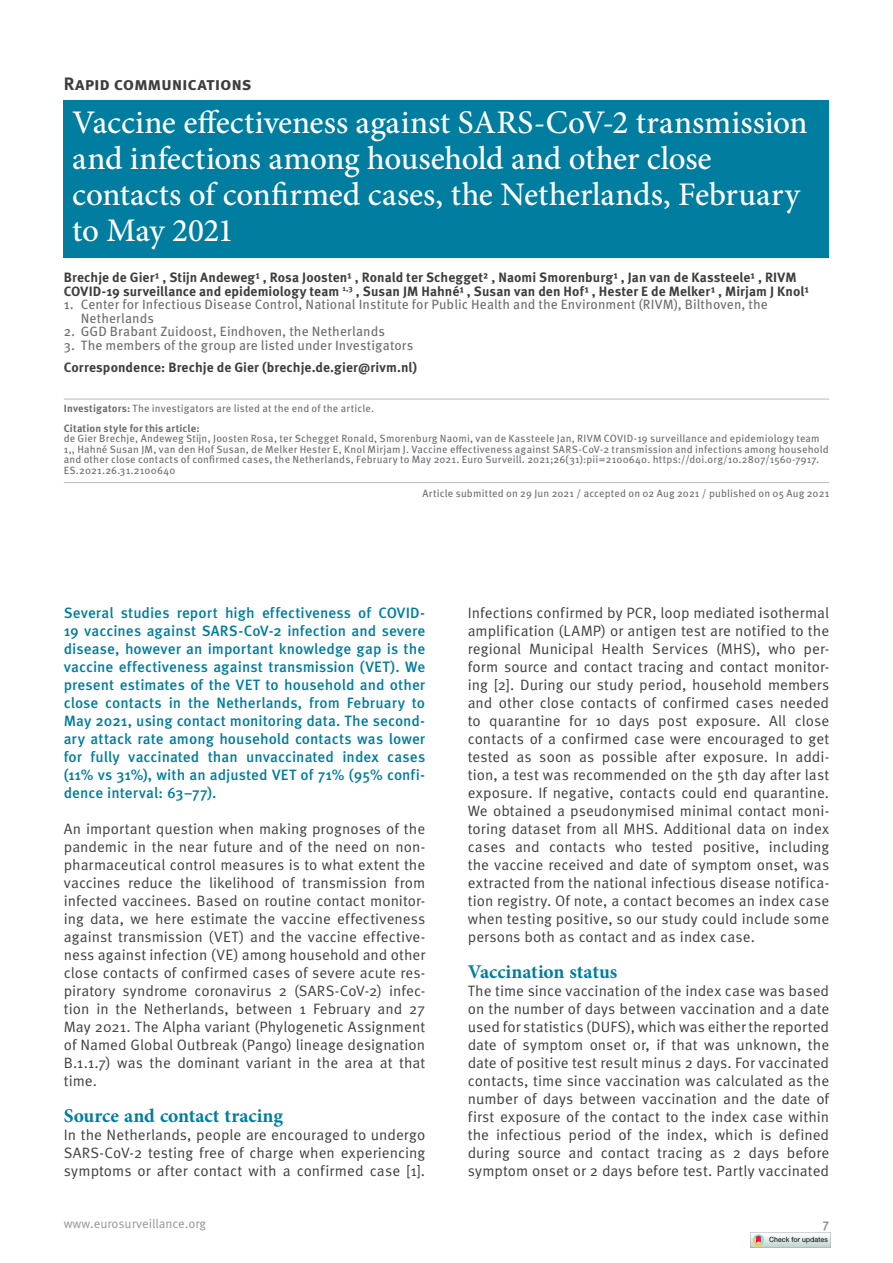
<style>
.page{position:relative;width:893px;height:1263px;background:#fff}
.page>*{position:absolute;margin:0;border:0;box-sizing:border-box;transform-origin:0 0}
.t1{font:500 33px/36px "Minion Pro";letter-spacing:-.005em;color:#fff}
.t2{font:700 19.5px "Minion Pro";color:#007d9f}
.t3{font:700 18px "Meta Pro";letter-spacing:-.015em;color:#3e3e3f}
.t4{font:15px/18px "Meta Pro";color:#3e3e3f;text-align:justify}
.t5{font:500 15px/18px "Meta Pro";letter-spacing:.005em;color:#007d9f;text-align:justify}
.t6{font:700 13.5px/13.5px "Meta Pro";letter-spacing:.005em;color:#3e3e3f}
.t7{font:13.5px/13.5px "Meta Pro";letter-spacing:.01em;color:#6c6d70}
.t8{font:12.75px "Meta Pro";color:#939598}
.t9{font:700 12.75px "Meta Pro";color:#939598}
.t10{font:10.5px/10.5px "Meta Pro";letter-spacing:.015em;color:#6c6d70}
.s1{font-weight:700}
</style>
<div class="page">
<hr style="left:64px;top:399px;width:765px;height:1px;background:#bcbdc0">
<hr style="left:64px;top:482px;width:765px;height:1px;background:#bcbdc0">
<div style="left:64px;top:100px;width:765px;height:158px;background:#007d9f"></div>
<img style="left:750px;top:1232px;width:80px;height:16px">
<p class="t3" style="left:64px;top:72px;width:189px">Rapid communications</p>
<h1 class="t1" style="left:72px;top:104px;width:737px">Vaccine effectiveness against SARS-CoV-2 transmission and infections among household and other close contacts of confirmed cases, the Netherlands, February to May 2021</h1>
<p class="t6" style="left:64px;top:271px;width:746px">Brechje de Gier¹ , Stijn Andeweg¹ , Rosa Joosten¹ , Ronald ter Schegget² , Naomi Smorenburg¹ , Jan van de Kassteele¹ , RIVM<br>COVID-19 surveillance and epidemiology team <sup>1,3</sup> , Susan JM Hahné¹ , Susan van den Hof¹ , Hester E de Melker¹ , Mirjam J Knol¹</p>
<p class="t7" style="left:81px;top:298px;width:689px;text-indent:-17px">1. Center for Infectious Disease Control, National Institute for Public Health and the Environment (RIVM), Bilthoven, the<br>Netherlands</p>
<p class="t7" style="left:64px;top:325px;width:323px">2. GGD Brabant Zuidoost, Eindhoven, the Netherlands</p>
<p class="t7" style="left:64px;top:339px;width:351px">3. The members of the group are listed under Investigators</p>
<p class="t6" style="left:64px;top:361px;width:355px">Correspondence: Brechje de Gier (brechje.de.gier@rivm.nl)</p>
<p class="t10" style="left:64px;top:399px;width:312px;line-height:19.5px"><span class="s1">Investigators:</span> The investigators are listed at the end of the article.<br><span class="s1">Citation style for this article:</span></p>
<p class="t10" style="left:64px;top:434px;width:766px">de Gier Brechje, Andeweg Stijn, Joosten Rosa, ter Schegget Ronald, Smorenburg Naomi, van de Kassteele Jan, RIVM COVID-19 surveillance and epidemiology team 1,, Hahné Susan JM, van den Hof Susan, de Melker Hester E, Knol Mirjam J. Vaccine effectiveness against SARS-CoV-2 transmission and infections among household and other close contacts of confirmed cases, the Netherlands, February to May 2021. Euro Surveill. 2021;26(31):pii=2100640. https://doi.org/10.2807/1560-7917.<br>ES.2021.26.31.2100640</p>
<p class="t10" style="left:423px;top:488px;width:408px">Article submitted on 29 Jun 2021 / accepted on 02 Aug 2021 / published on 05 Aug 2021</p>
<p class="t5" style="left:64px;top:604px;width:363px">Several studies report high effectiveness of COVID-19 vaccines against SARS-CoV-2 infection and severe disease, however an important knowledge gap is the vaccine effectiveness against transmission (VET). We present estimates of the VET to household and other close contacts in the Netherlands, from February to May 2021, using contact monitoring data. The second&shy;ary attack rate among household contacts was lower for fully vaccinated than unvaccinated index cases (11% vs 31%), with an adjusted VET of 71% (95% confi&shy;dence interval: 63–77).</p>
<p class="t4" style="left:64px;top:820px;width:363px">An important question when making prognoses of the pandemic in the near future and of the need on non&shy;pharmaceutical control measures is to what extent the vaccines reduce the likelihood of transmission from infected vaccinees. Based on routine contact monitor&shy;ing data, we here estimate the vaccine effectiveness against transmission (VET) and the vaccine effective&shy;ness against infection (VE) among household and other close contacts of confirmed cases of severe acute res&shy;piratory syndrome coronavirus 2 (SARS-CoV-2) infec&shy;tion in the Netherlands, between 1 February and 27<br>May 2021. The Alpha variant (Phylogenetic Assignment of Named Global Outbreak (Pango) lineage designation B.1.1.7) was the dominant variant in the area at that time.</p>
<h2 class="t2" style="left:64px;top:1102px;width:221px">Source and contact tracing</h2>
<p class="t4" style="left:64px;top:1126px;width:363px">In the Netherlands, people are encouraged to undergo SARS-CoV-2 testing free of charge when experiencing symptoms or after contact with a confirmed case [1].</p>
<p class="t4" style="left:468px;top:604px;width:363px">Infections confirmed by PCR, loop mediated isothermal amplification (LAMP) or antigen test are notified to the regional Municipal Health Services (MHS), who per&shy;form source and contact tracing and contact monitor&shy;ing [2]. During our study period, household members and other close contacts of confirmed cases needed to quarantine for 10 days post exposure. All close contacts of a confirmed case were encouraged to get tested as soon as possible after exposure. In addi&shy;tion, a test was recommended on the 5th day after last exposure. If negative, contacts could end quarantine.<br>We obtained a pseudonymised minimal contact moni&shy;toring dataset from all MHS. Additional data on index cases and contacts who tested positive, including the vaccine received and date of symptom onset, was extracted from the national infectious disease notifica&shy;tion registry. Of note, a contact becomes an index case when testing positive, so our study could include some persons both as contact and as index case.</p>
<h2 class="t2" style="left:468px;top:958px;width:151px">Vaccination status</h2>
<p class="t4" style="left:468px;top:982px;width:363px">The time since vaccination of the index case was based on the number of days between vaccination and a date used for statistics (DUFS), which was either the reported date of symptom onset or, if that was unknown, the date of positive test result minus 2 days. For vaccinated contacts, time since vaccination was calculated as the number of days between vaccination and the date of first exposure of the contact to the index case within the infectious period of the index, which is defined during source and contact tracing as 2 days before symptom onset or 2 days before test. Partly vaccinated</p>
<p class="t8" style="left:64px;top:1215px;width:144px">www.eurosurveillance.org</p>
<p class="t9" style="left:823px;top:1215px;width:8px">7</p>
</div>
